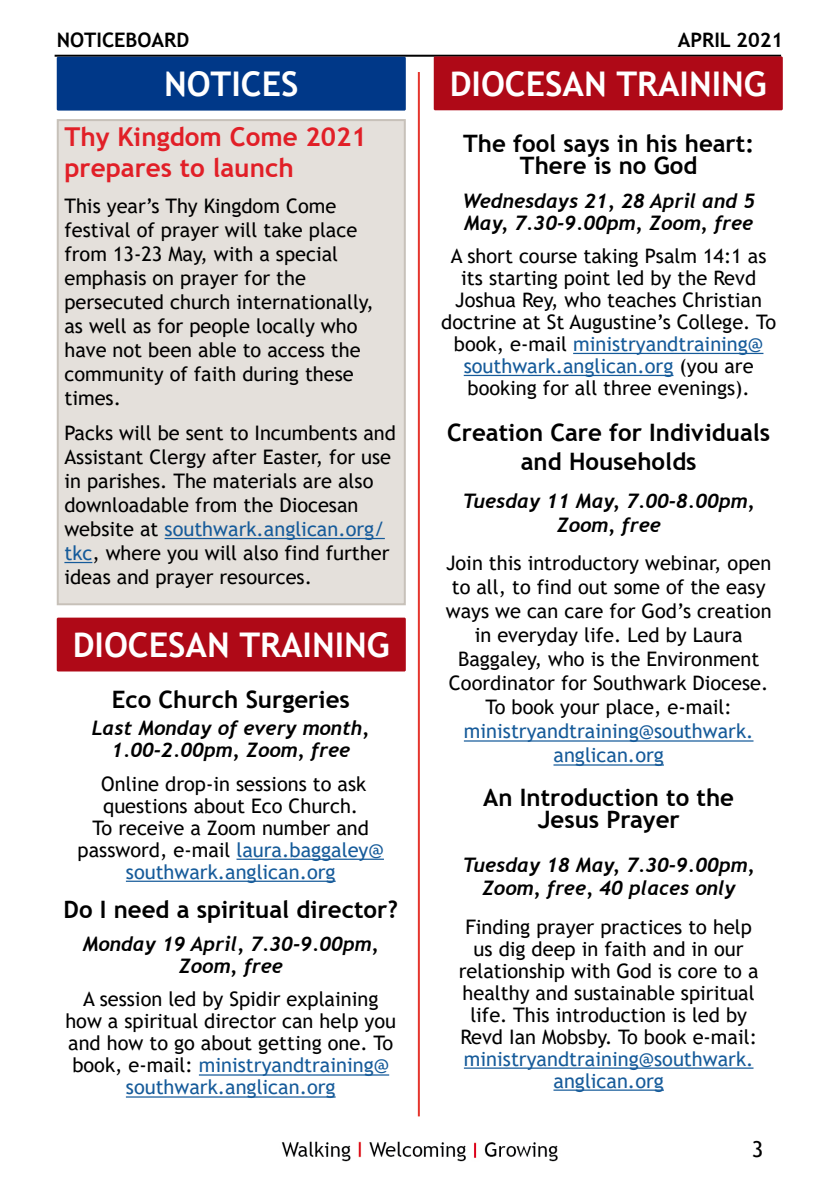
<style>
.page{position:relative;width:840px;height:1191px;background:#fff}
.page>*{position:absolute;margin:0;border:0;box-sizing:border-box;transform-origin:0 0}
.t1{font:700 34px "Trebuchet MS";color:#fff}
.t2{font:700 26px/31.2px "Trebuchet MS";color:#e11f27}
.t3{font:700 24px/22px "Trebuchet MS";color:#000;text-align:center}
.t4{font:22px "Trebuchet MS";color:#000}
.t5{font:20px/24px "Trebuchet MS";color:#000;text-align:center}
.t6{font:italic 700 20px/22px "Trebuchet";color:#000;text-align:center}
.t7{font:20px/24px "Trebuchet MS";color:#165b9a;text-align:center}
.t8{font:700 20px "Trebuchet MS";color:#000}
.s1{color:#165b9a}
</style>
<div class="page">
<hr style="left:55px;top:55px;width:725px;height:2px;background:#000">
<hr style="left:417px;top:72px;width:2px;height:1044px;background:#e5352c">
<img style="left:281px;top:1141px;width:277px;height:21px">
<div style="left:58px;top:120px;width:346px;height:484px;background:#e4e0db"></div>
<hr style="left:164px;top:538px;width:220px;height:1px;background:#165b9a">
<svg style="left:64px;top:562px;width:28px;height:1px"></svg>
<div style="left:57px;top:119px;width:348px;height:486px;border:2px solid #c7c1b9"></div>
<div style="left:58px;top:618px;width:346px;height:52px;background:#af0917"></div>
<div style="left:57px;top:617px;width:348px;height:54px;border:2px solid #af0917"></div>
<hr style="left:236px;top:858px;width:148px;height:2px;background:#165b9a">
<hr style="left:126px;top:880px;width:209px;height:2px;background:#165b9a">
<hr style="left:199px;top:1074px;width:190px;height:1px;background:#165b9a">
<hr style="left:126px;top:1096px;width:209px;height:1px;background:#165b9a">
<div style="left:58px;top:58px;width:346px;height:52px;background:#003888"></div>
<div style="left:57px;top:57px;width:348px;height:54px;border:2px solid #003888"></div>
<hr style="left:573px;top:353px;width:190px;height:1px;background:#165b9a">
<hr style="left:463px;top:375px;width:210px;height:1px;background:#165b9a">
<hr style="left:463px;top:740px;width:290px;height:1px;background:#165b9a">
<hr style="left:553px;top:764px;width:110px;height:1px;background:#165b9a">
<hr style="left:463px;top:1067px;width:290px;height:1px;background:#165b9a">
<hr style="left:553px;top:1089px;width:110px;height:1px;background:#165b9a">
<div style="left:434px;top:57px;width:347px;height:52px;background:#af0917"></div>
<div style="left:433px;top:56px;width:349px;height:54px;border:2px solid #af0917"></div>
<p class="t8" style="left:57px;top:27px;width:134px">NOTICEBOARD</p>
<p class="t8" style="left:677px;top:27px;width:107px">APRIL 2021</p>
<h1 class="t1" style="left:164px;top:63px;width:136px">NOTICES</h1>
<h2 class="t2" style="left:64px;top:121px;width:303px">Thy Kingdom Come 2021 prepares to launch</h2>
<p class="t5" style="left:64px;top:193px;width:311px;text-align:left">This year’s Thy Kingdom Come festival of prayer will take place from 13-23 May, with a special emphasis on prayer for the persecuted church internationally, as well as for people locally who have not been able to access the community of faith during these times.</p>
<p class="t5" style="left:64px;top:421px;width:333px;text-align:left">Packs will be sent to Incumbents and Assistant Clergy after Easter, for use in parishes. The materials are also downloadable from the Diocesan website at <span class="s1">southwark.anglican.org/ tkc</span>, where you will also find further ideas and prayer resources.</p>
<h1 class="t1" style="left:73px;top:624px;width:318px">DIOCESAN TRAINING</h1>
<p class="t3" style="left:112px;top:688px;width:239px">Eco Church Surgeries</p>
<p class="t6" style="left:92px;top:717px;width:279px">Last Monday of every month,<br>1.00-2.00pm, Zoom, free</p>
<p class="t5" style="left:78px;top:772px;width:307px;line-height:22px">Online drop-in sessions to ask questions about Eco Church.<br>To receive a Zoom number and password, e-mail <span class="s1">laura.baggaley@ southwark.anglican.org</span></p>
<p class="t3" style="left:64px;top:898px;width:336px">Do I need a spiritual director?</p>
<p class="t6" style="left:83px;top:933px;width:297px">Monday 19 April, 7.30-9.00pm,<br>Zoom, free</p>
<p class="t5" style="left:65px;top:988px;width:332px;line-height:22px">A session led by Spidir explaining how a spiritual director can help you and how to go about getting one. To book, e-mail: <span class="s1">ministryandtraining@ southwark.anglican.org</span></p>
<h1 class="t1" style="left:449px;top:63px;width:318px">DIOCESAN TRAINING</h1>
<p class="t3" style="left:463px;top:133px;width:292px">The fool says in his heart:<br>There is no God</p>
<p class="t6" style="left:462px;top:189px;width:294px;text-align:left">Wednesdays 21, 28 April and 5<br>May, 7.30-9.00pm, Zoom, free</p>
<p class="t5" style="left:441px;top:245px;width:336px;line-height:22px">A short course taking Psalm 14:1 as its starting point led by the Revd Joshua Rey, who teaches Christian doctrine at St Augustine’s College. To book, e-mail <span class="s1">ministryandtraining@ southwark.anglican.org</span> (you are booking for all three evenings).</p>
<p class="t3" style="left:447px;top:418px;width:324px;line-height:28.8px">Creation Care for Individuals and Households</p>
<p class="t6" style="left:462px;top:489px;width:293px;line-height:24px">Tuesday 11 May, 7.00-8.00pm,<br>Zoom, free</p>
<p class="t5" style="left:445px;top:551px;width:327px">Join this introductory webinar, open to all, to find out some of the easy ways we can care for God’s creation in everyday life. Led by Laura Baggaley, who is the Environment Coordinator for Southwark Diocese.<br>To book your place, e-mail:</p>
<p class="t7" style="left:463px;top:719px;width:291px">ministryandtraining@southwark. anglican.org</p>
<p class="t3" style="left:483px;top:787px;width:252px">An Introduction to the<br>Jesus Prayer</p>
<p class="t6" style="left:462px;top:854px;width:293px">Tuesday 18 May, 7.30-9.00pm,<br>Zoom, free, 40 places only</p>
<p class="t5" style="left:458px;top:915px;width:301px;line-height:22px">Finding prayer practices to help us dig deep in faith and in our relationship with God is core to a healthy and sustainable spiritual life. This introduction is led by<br>Revd Ian Mobsby. To book e-mail:</p>
<p class="t7" style="left:463px;top:1047px;width:291px;line-height:22px">ministryandtraining@southwark. anglican.org</p>
<p class="t4" style="left:751px;top:1135px;width:13px">3</p>
</div>
